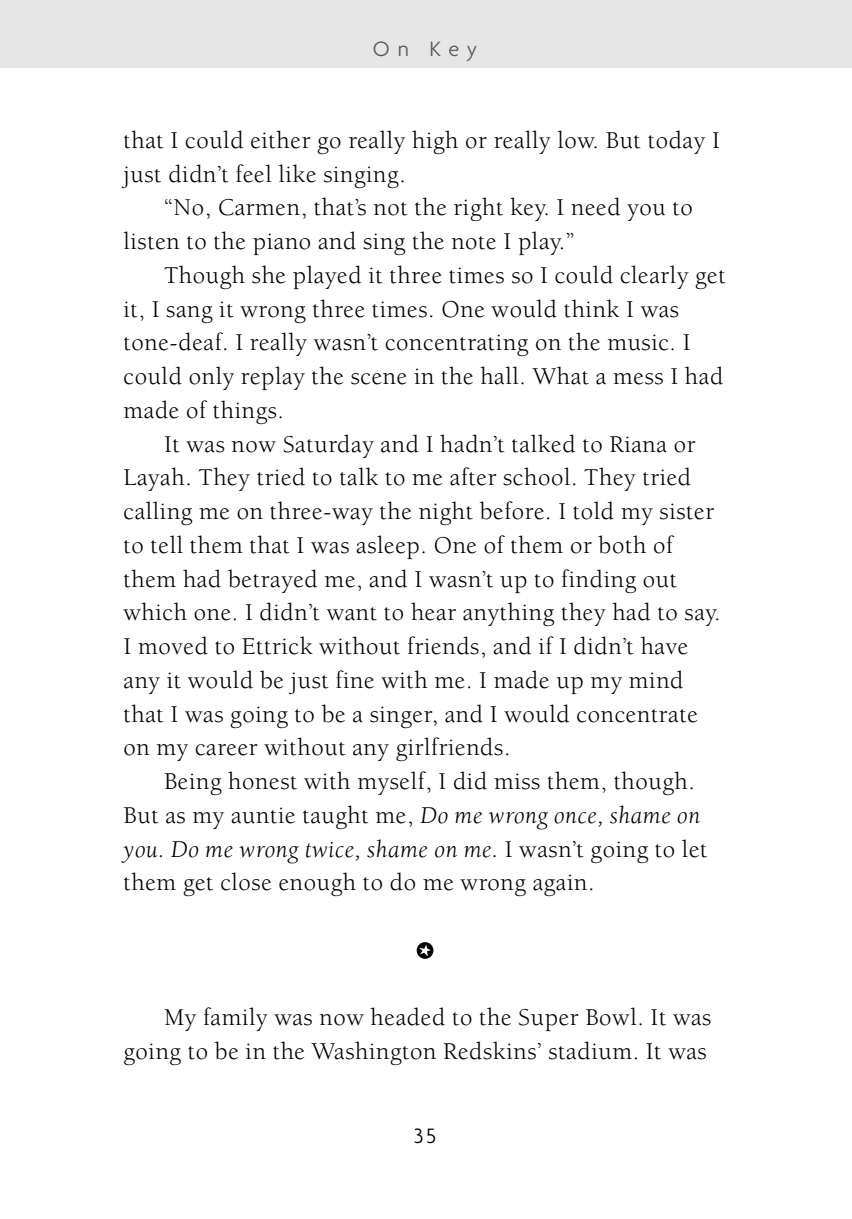
<style>
.page{position:relative;width:852px;height:1219px;background:#fff}
.page>*{position:absolute;margin:0;border:0;box-sizing:border-box;transform-origin:0 0}
.t1{font:76.5px "Laughin Plain";color:#000}
.t2{font:24.75px/33.8px "Berkeley";letter-spacing:.025em;color:#000;text-align:right}
.t3{font:italic 24.75px "Berkeley";letter-spacing:.025em;color:#000}
.t4{font:300 22.5px "Agenda";color:#595959}
.t5{font:300 22.5px "Agenda";color:#000}
.s1{font-style:italic}
.s2{font-style:normal}
</style>
<div class="page">
<div style="left:0;top:0;width:852px;height:68px;background:#e6e6e6"></div>
<p class="t4" style="left:373px;top:39px;width:106px">On Key</p>
<p class="t2" style="left:123px;top:126px;width:598px">that I could either go really high or really low. But today I</p>
<p class="t2" style="left:123px;top:159px;width:284px">just didn’t feel like singing.</p>
<p class="t2" style="left:164px;top:193px;width:530px">“No, Carmen, that’s not the right key. I need you to</p>
<p class="t2" style="left:123px;top:227px;width:452px">listen to the piano and sing the note I play.”</p>
<p class="t2" style="left:164px;top:261px;width:563px">Though she played it three times so I could clearly get</p>
<p class="t2" style="left:123px;top:294px;width:557px">it, I sang it wrong three times. One would think I was</p>
<p class="t2" style="left:123px;top:328px;width:568px">tone-deaf. I really wasn’t concentrating on the music. I</p>
<p class="t2" style="left:123px;top:362px;width:601px">could only replay the scene in the hall. What a mess I had</p>
<p class="t2" style="left:123px;top:396px;width:162px">made of things.</p>
<p class="t2" style="left:164px;top:429px;width:533px">It was now Saturday and I hadn’t talked to Riana or</p>
<p class="t2" style="left:123px;top:463px;width:569px">Layah. They tried to talk to me after school. They tried</p>
<p class="t2" style="left:123px;top:497px;width:592px">calling me on three-way the night before. I told my sister</p>
<p class="t2" style="left:123px;top:530px;width:551px">to tell them that I was asleep. One of them or both of</p>
<p class="t2" style="left:123px;top:564px;width:555px">them had betrayed me, and I wasn’t up to finding out</p>
<p class="t2" style="left:123px;top:598px;width:598px">which one. I didn’t want to hear anything they had to say.</p>
<p class="t2" style="left:123px;top:632px;width:566px">I moved to Ettrick without friends, and if I didn’t have</p>
<p class="t2" style="left:123px;top:665px;width:561px">any it would be just fine with me. I made up my mind</p>
<p class="t2" style="left:123px;top:699px;width:576px">that I was going to be a singer, and I would concentrate</p>
<p class="t2" style="left:123px;top:733px;width:388px">on my career without any girlfriends.</p>
<p class="t2" style="left:164px;top:767px;width:532px">Being honest with myself, I did miss them, though.</p>
<p class="t2" style="left:123px;top:800px;width:578px">But as my auntie taught me, <span class="s1">Do me wrong once, shame on</span></p>
<p class="t3" style="left:123px;top:839px;width:585px">you. Do me wrong twice, shame on me. <span class="s2">I wasn’t going to let</span></p>
<p class="t2" style="left:123px;top:868px;width:472px">them get close enough to do me wrong again.</p>
<p class="t1" style="left:412px;top:887px;width:27px">.</p>
<p class="t2" style="left:123px;top:1003px;width:589px">My family was now headed to the Super Bowl. It was going to be in the Washington Redskins’ stadium. It was</p>
<p class="t5" style="left:414px;top:1126px;width:23px">35</p>
</div>
